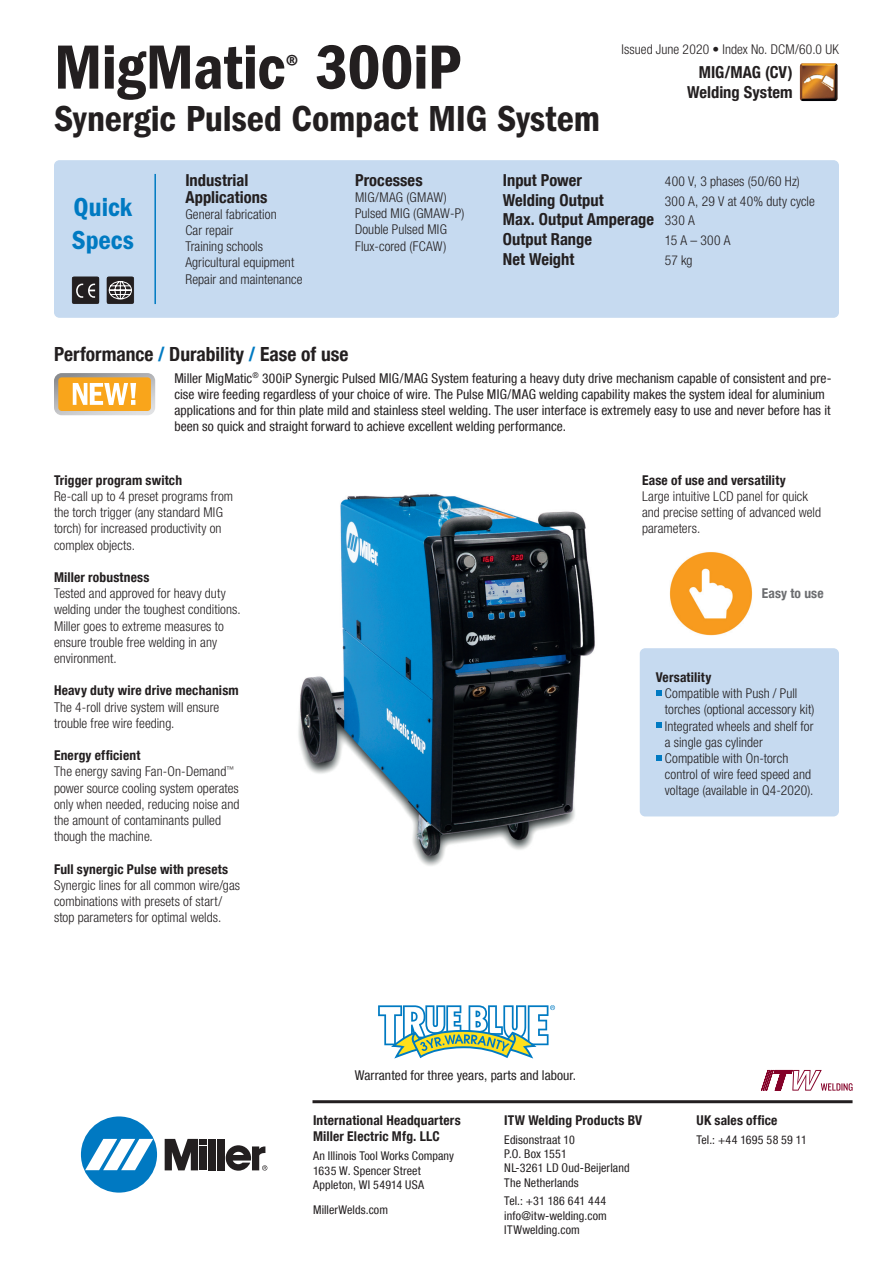
<style>
.page{position:relative;width:893px;height:1263px;background:#fff}
.page>*{position:absolute;margin:0;border:0;box-sizing:border-box;transform-origin:0 0}
.t1{font:64.5px "ITC Franklin Gothic Std Dm Cd";letter-spacing:-.01em;color:#231f20}
.t2{font:37.5px "ITC Franklin Gothic Std Dm Cd";letter-spacing:-.005em;color:#231f20}
.t3{font:27.15px "ITC Franklin Gothic Std Dm Cd";color:#231f20}
.t4{font:27px/32.4px "ITC Franklin Gothic Std Dm Cd";color:#007ac2}
.t5{font:700 condensed 19.5px "Helvetica Neue LT Com";color:#231f20}
.t6{font:700 condensed 16.5px/16.8px "Helvetica Neue LT Com";color:#231f20}
.t7{font:300 condensed 13.5px/16.2px "Helvetica Neue LT Com";letter-spacing:.005em;color:#231f20}
.t8{font:condensed 13.5px/16.2px "Helvetica Neue LT Com";letter-spacing:.005em;color:#231f20}
.t9{font:700 condensed 13.5px/16.2px "Helvetica Neue LT Com";letter-spacing:.01em;color:#231f20}
.t10{font:condensed 13.5px "Helvetica";letter-spacing:-.01em;color:#231f20}
.t11{font:700 condensed 13.5px "Helvetica Neue LT Com";letter-spacing:.015em;color:#6c6d70}
.t12{font:condensed 12px/14.4px "Helvetica Neue LT Com";letter-spacing:.01em;color:#231f20}
.s1{font-weight:300;font-size:13.5px}
.s2{color:#007ac2}
.s3{font-weight:700}
</style>
<div class="page">
<img style="left:800px;top:63px;width:38px;height:38px">
<div style="left:54px;top:160px;width:785px;height:158px;background:#c6daf0;border-radius:5px"></div>
<svg style="left:72px;top:276px;width:27px;height:28px"></svg>
<svg style="left:107px;top:276px;width:27px;height:28px"></svg>
<hr style="left:154px;top:174px;width:2px;height:130px;background:#007ac2">
<svg style="left:378px;top:1005px;width:177px;height:53px"></svg>
<div style="left:81px;top:1116px;width:76px;height:76px;background:#0079c2;border-radius:50%"></div>
<svg style="left:85px;top:1139px;width:68px;height:31px"></svg>
<div style="left:209px;top:1139px;width:7px;height:31px;background:#231f20"></div>
<div style="left:218px;top:1139px;width:7px;height:31px;background:#231f20"></div>
<svg style="left:165px;top:1139px;width:42px;height:31px"></svg>
<svg style="left:226px;top:1145px;width:41px;height:26px"></svg>
<hr style="left:312px;top:1100px;width:540px;height:3px;background:#231f20">
<svg style="left:761px;top:1070px;width:92px;height:21px"></svg>
<img style="left:298px;top:494px;width:297px;height:372px">
<svg style="left:54px;top:373px;width:101px;height:42px"></svg>
<img style="left:669px;top:552px;width:84px;height:83px">
<div style="left:640px;top:648px;width:199px;height:168px;background:#c6daf0;border-radius:5px"></div>
<svg style="left:656px;top:690px;width:6px;height:6px"></svg>
<svg style="left:656px;top:722px;width:6px;height:6px"></svg>
<svg style="left:656px;top:755px;width:6px;height:6px"></svg>
<h3 class="t3" style="left:285px;top:49px;width:15px">®</h3>
<h1 class="t1" style="left:316px;top:30px;width:147px">300iP</h1>
<h2 class="t2" style="left:54px;top:97px;width:547px">Synergic Pulsed Compact MIG System</h2>
<h1 class="t1" style="left:54px;top:30px;width:233px">MigMatic</h1>
<p class="t7" style="left:621px;top:41px;width:219px">Issued June 2020 • Index No. DCM/60.0 UK</p>
<p class="t6" style="left:699px;top:64px;width:95px">MIG/MAG (CV)</p>
<p class="t6" style="left:687px;top:83px;width:107px">Welding System</p>
<h3 class="t4" style="left:72px;top:191px;width:64px">Quick<br>Specs</h3>
<p class="t6" style="left:185px;top:172px;width:84px">Industrial<br>Applications</p>
<p class="t7" style="left:185px;top:206px;width:119px">General fabrication<br>Car repair<br>Training schools<br>Agricultural equipment<br>Repair and maintenance</p>
<p class="t6" style="left:355px;top:172px;width:69px">Processes</p>
<p class="t7" style="left:355px;top:189px;width:111px">MIG/MAG (GMAW)<br>Pulsed MIG (GMAW-P)<br>Double Pulsed MIG<br>Flux-cored (FCAW)</p>
<p class="t6" style="left:503px;top:172px;width:81px">Input Power</p>
<p class="t7" style="left:665px;top:173px;width:137px">400 V, 3 phases (50/60 Hz)</p>
<p class="t6" style="left:503px;top:191px;width:102px">Welding Output</p>
<p class="t7" style="left:665px;top:193px;width:152px">300 A, 29 V at 40% duty cycle</p>
<p class="t6" style="left:503px;top:210px;width:194px;line-height:19.8px">Max. Output Amperage <span class="s1">330 A<br></span>Output Range</p>
<p class="t7" style="left:665px;top:232px;width:67px">15 A – 300 A</p>
<p class="t6" style="left:503px;top:251px;width:73px">Net Weight</p>
<p class="t7" style="left:665px;top:252px;width:29px">57 kg</p>
<h3 class="t5" style="left:54px;top:342px;width:296px">Performance <span class="s2">/</span> Durability <span class="s2">/</span> Ease of use</h3>
<p class="t8" style="left:174px;top:370px;width:659px">Miller MigMatic<sup>®</sup> 300iP Synergic Pulsed MIG/MAG System featuring a heavy duty drive mechanism capable of consistent and pre&shy;cise wire feeding regardless of your choice of wire. The Pulse MIG/MAG welding capability makes the system ideal for aluminium applications and for thin plate mild and stainless steel welding. The user interface is extremely easy to use and never before has it been so quick and straight forward to achieve excellent welding performance.</p>
<p class="t9" style="left:54px;top:472px;width:130px">Trigger program switch</p>
<p class="t7" style="left:54px;top:488px;width:181px">Re-call up to 4 preset programs from the torch trigger (any standard MIG torch) for increased productivity on complex objects.</p>
<p class="t9" style="left:54px;top:569px;width:97px">Miller robustness</p>
<p class="t7" style="left:54px;top:585px;width:188px">Tested and approved for heavy duty welding under the toughest conditions.<br>Miller goes to extreme measures to ensure trouble free welding in any environment.</p>
<p class="t9" style="left:54px;top:683px;width:186px">Heavy duty wire drive mechanism</p>
<p class="t7" style="left:54px;top:699px;width:167px">The 4-roll drive system will ensure trouble free wire feeding.</p>
<p class="t7" style="left:54px;top:747px;width:187px"><span class="s3">Energy efficient<br></span>The energy saving Fan-On-Demand<sup>™ </sup>power source cooling system operates only when needed, reducing noise and the amount of contaminants pulled though the machine.</p>
<p class="t9" style="left:54px;top:861px;width:176px">Full synergic Pulse with presets</p>
<p class="t7" style="left:54px;top:877px;width:188px">Synergic lines for all common wire/gas combinations with presets of start/ stop parameters for optimal welds.</p>
<p class="t9" style="left:642px;top:472px;width:145px">Ease of use and versatility</p>
<p class="t7" style="left:642px;top:488px;width:181px">Large intuitive LCD panel for quick and precise setting of advanced weld parameters.</p>
<p class="t11" style="left:762px;top:585px;width:63px">Easy to use</p>
<p class="t9" style="left:656px;top:669px;width:57px">Versatility</p>
<p class="t7" style="left:665px;top:685px;width:151px">Compatible with Push / Pull torches (optional accessory kit)<br>Integrated wheels and shelf for a single gas cylinder<br>Compatible with On-torch control of wire feed speed and voltage (available in Q4-2020).</p>
<p class="t8" style="left:355px;top:1067px;width:223px">Warranted for three years, parts and labour.</p>
<p class="t10" style="left:312px;top:1067px;width:314px">Power source is warranted for three years, parts and labour.</p>
<p class="t9" style="left:504px;top:1112px;width:139px">ITW Welding Products BV</p>
<p class="t12" style="left:504px;top:1132px;width:127px">Edisonstraat 10<br>P.O. Box 1551<br>NL-3261 LD Oud-Beijerland<br>The Netherlands</p>
<p class="t12" style="left:504px;top:1194px;width:104px;text-align:justify">Tel.: +31 186 641 444 info@itw-welding.com ITWwelding.com</p>
<p class="t9" style="left:313px;top:1112px;width:149px">International Headquarters<br>Miller Electric Mfg. LLC</p>
<p class="t12" style="left:313px;top:1149px;width:143px">An Illinois Tool Works Company<br>1635 W. Spencer Street<br>Appleton, WI 54914 USA</p>
<p class="t12" style="left:313px;top:1202px;width:77px">MillerWelds.com</p>
<p class="t9" style="left:696px;top:1112px;width:83px">UK sales office</p>
<p class="t12" style="left:696px;top:1132px;width:112px">Tel.: +44 1695 58 59 11</p>
</div>
